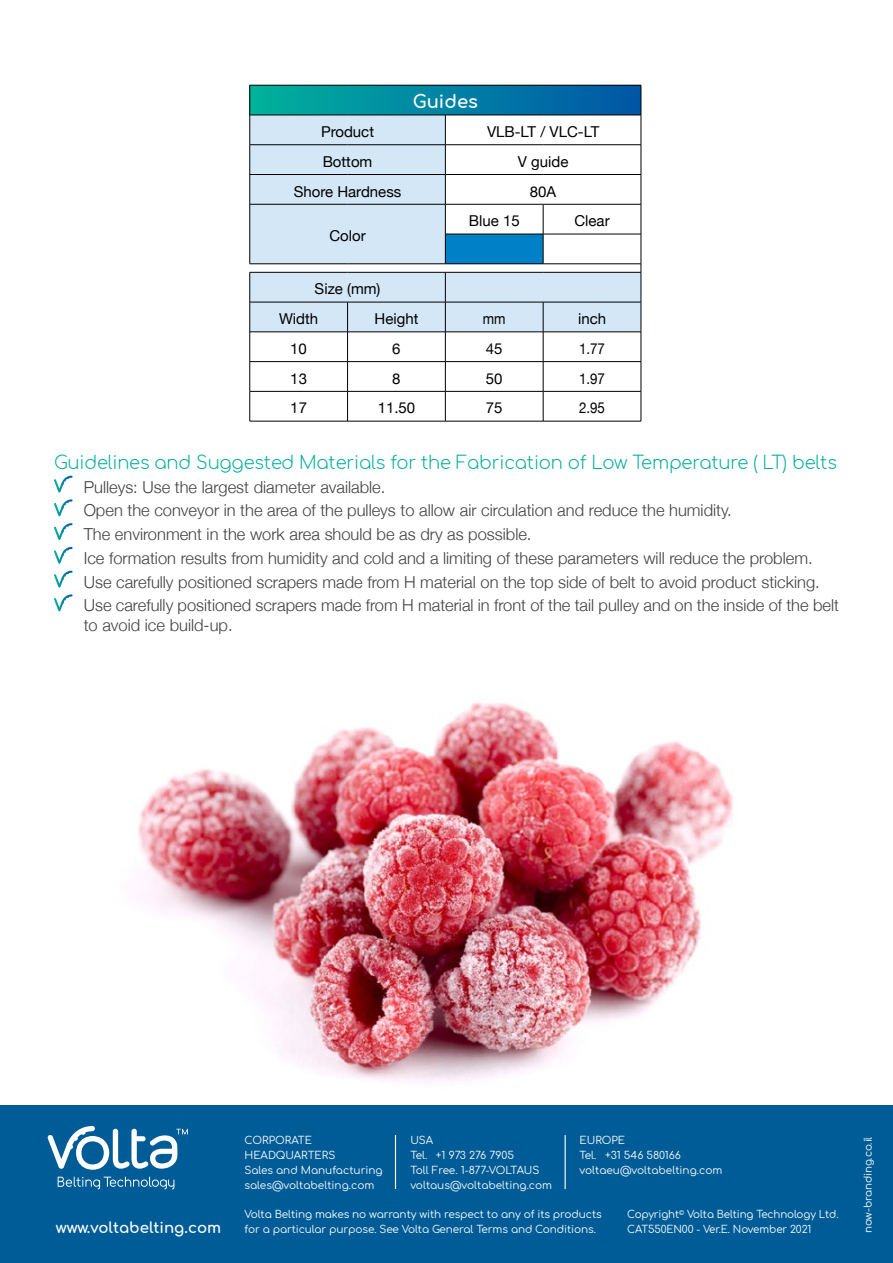
<style>
.page{position:relative;width:893px;height:1263px;background:#fff}
.page>*{position:absolute;margin:0;border:0;box-sizing:border-box;transform-origin:0 0}
.t1{font:300 18px "Comfortaa";letter-spacing:-.01em;color:#00ae9a}
.t2{font:700 18px "Comfortaa";color:#fff}
.t3{font:300 16.5px/23.7px "Helvetica Neue";color:#414042}
.t4{font:15px/29.7px "Helvetica Neue";color:#000}
.t5{font:700 15px "Comfortaa";color:#fff}
.t6{font:15px "Helvetica Neue";color:#000;scale:.89 1}
.t7{font:10.5px/15px "Comfortaa";letter-spacing:-.01em;color:#fff}
</style>
<div class="page">
<img style="left:119px;top:702px;width:686px;height:404px">
<div style="left:0;top:1106px;width:893px;height:157px;background:#005c97"></div>
<svg style="left:58px;top:1176px;width:116px;height:13px"></svg>
<svg style="left:47px;top:1126px;width:141px;height:44px"></svg>
<hr style="left:395px;top:1135px;width:1px;height:54px;background:#fff">
<hr style="left:565px;top:1135px;width:1px;height:54px;background:#fff">
<div style="left:250px;top:85px;width:391px;height:30px;background:linear-gradient(to right,#00b29d,#0055a8)"></div>
<hr style="left:250px;top:85px;width:98px;height:1px;background:#000">
<hr style="left:249px;top:85px;width:1px;height:30px;background:#000">
<hr style="left:348px;top:85px;width:97px;height:1px;background:#000">
<hr style="left:445px;top:85px;width:98px;height:1px;background:#000">
<hr style="left:543px;top:85px;width:98px;height:1px;background:#000">
<svg style="left:249px;top:115px;width:393px;height:306px"></svg>
<hr style="left:250px;top:391px;width:98px;height:1px;background:#000">
<hr style="left:249px;top:391px;width:1px;height:30px;background:#000">
<hr style="left:348px;top:391px;width:97px;height:1px;background:#000">
<hr style="left:347px;top:391px;width:1px;height:30px;background:#000">
<hr style="left:445px;top:391px;width:98px;height:1px;background:#000">
<hr style="left:445px;top:391px;width:1px;height:30px;background:#000">
<hr style="left:543px;top:391px;width:98px;height:1px;background:#000">
<hr style="left:543px;top:391px;width:1px;height:30px;background:#000">
<hr style="left:641px;top:391px;width:1px;height:30px;background:#000">
<hr style="left:250px;top:421px;width:98px;height:1px;background:#000">
<hr style="left:348px;top:421px;width:97px;height:1px;background:#000">
<hr style="left:445px;top:421px;width:98px;height:1px;background:#000">
<hr style="left:543px;top:421px;width:98px;height:1px;background:#000">
<hr style="left:641px;top:85px;width:1px;height:30px;background:#000">
<hr style="left:445px;top:115px;width:98px;height:1px;background:#000">
<hr style="left:543px;top:115px;width:98px;height:1px;background:#000">
<hr style="left:445px;top:144px;width:98px;height:1px;background:#000">
<hr style="left:543px;top:144px;width:98px;height:1px;background:#000">
<hr style="left:445px;top:174px;width:98px;height:1px;background:#000">
<hr style="left:543px;top:174px;width:98px;height:1px;background:#000">
<hr style="left:445px;top:272px;width:98px;height:1px;background:#000">
<hr style="left:543px;top:272px;width:98px;height:1px;background:#000">
<hr style="left:445px;top:332px;width:98px;height:1px;background:#000">
<hr style="left:543px;top:332px;width:98px;height:1px;background:#000">
<svg style="left:54px;top:476px;width:19px;height:16px"></svg>
<svg style="left:54px;top:499px;width:19px;height:17px"></svg>
<svg style="left:54px;top:523px;width:19px;height:17px"></svg>
<svg style="left:54px;top:547px;width:19px;height:17px"></svg>
<svg style="left:54px;top:571px;width:19px;height:16px"></svg>
<svg style="left:54px;top:594px;width:19px;height:17px"></svg>
<p class="t2" style="left:413px;top:85px;width:67px">Guides</p>
<p class="t4" style="left:321px;top:118px;width:55px">Product</p>
<p class="t4" style="left:487px;top:118px;width:114px">VLB-LT / VLC-LT</p>
<p class="t4" style="left:323px;top:147px;width:51px">Bottom</p>
<p class="t4" style="left:518px;top:147px;width:52px">V guide</p>
<p class="t4" style="left:294px;top:177px;width:109px">Shore Hardness</p>
<p class="t4" style="left:530px;top:177px;width:28px">80A</p>
<p class="t4" style="left:329px;top:222px;width:38px">Color</p>
<p class="t4" style="left:469px;top:207px;width:52px">Blue 15</p>
<p class="t4" style="left:574px;top:207px;width:37px">Clear</p>
<p class="t4" style="left:279px;top:275px;width:103px;text-indent:36px">Size (mm)<br>Width</p>
<p class="t4" style="left:374px;top:305px;width:45px">Height</p>
<p class="t6" style="left:483px;top:308px;width:27px">mm</p>
<p class="t4" style="left:578px;top:305px;width:30px">inch</p>
<p class="t4" style="left:290px;top:335px;width:18px">10</p>
<p class="t4" style="left:392px;top:335px;width:10px">6</p>
<p class="t4" style="left:486px;top:335px;width:18px">45</p>
<p class="t6" style="left:579px;top:338px;width:30px">1.77</p>
<p class="t4" style="left:290px;top:364px;width:18px">13</p>
<p class="t4" style="left:392px;top:364px;width:10px">8</p>
<p class="t4" style="left:486px;top:364px;width:18px">50</p>
<p class="t6" style="left:579px;top:367px;width:30px">1.97</p>
<p class="t4" style="left:290px;top:394px;width:18px">17</p>
<p class="t4" style="left:378px;top:394px;width:39px">11.50</p>
<p class="t4" style="left:486px;top:394px;width:18px">75</p>
<p class="t6" style="left:579px;top:397px;width:30px">2.95</p>
<p class="t1" style="left:54px;top:446px;width:784px">Guidelines and Suggested Materials for the Fabrication of Low Temperature ( LT) belts</p>
<p class="t3" style="left:84px;top:474px;width:757px">Pulleys: Use the largest diameter available.<br>Open the conveyor in the area of the pulleys to allow air circulation and reduce the humidity.<br>The environment in the work area should be as dry as possible.<br>Ice formation results from humidity and cold and a limiting of these parameters will reduce the problem.<br>Use carefully positioned scrapers made from H material on the top side of belt to avoid product sticking.<br>Use carefully positioned scrapers made from H material in front of the tail pulley and on the inside of the belt</p>
<p class="t3" style="left:84px;top:613px;width:150px">to avoid ice build-up.</p>
<p class="t5" style="left:56px;top:1214px;width:167px">www.voltabelting.com</p>
<p class="t7" style="left:244px;top:1132px;width:140px">CORPORATE<br>HEADQUARTERS<br>Sales and Manufacturing sales@voltabelting.com</p>
<p class="t7" style="left:579px;top:1132px;width:144px">EUROPE<br>Tel. +31 546 580166 voltaeu@voltabelting.com</p>
<p class="t7" style="left:410px;top:1132px;width:143px">USA<br>Tel. +1 973 276 7905<br>Toll Free. 1-877-VOLTAUS voltaus@voltabelting.com</p>
<p class="t7" style="left:244px;top:1205px;width:359px">Volta Belting makes no warranty with respect to any of its products for a particular purpose. See Volta General Terms and Conditions.</p>
<p class="t7" style="left:627px;top:1205px;width:213px">Copyright<sup>©</sup> Volta Belting Technology Ltd.<br>CAT550EN00 - Ver.E. November 2021</p>
<p class="t7" style="left:859px;top:1233px;width:98px;rotate:-90deg">now-branding.co.il</p>
</div>
